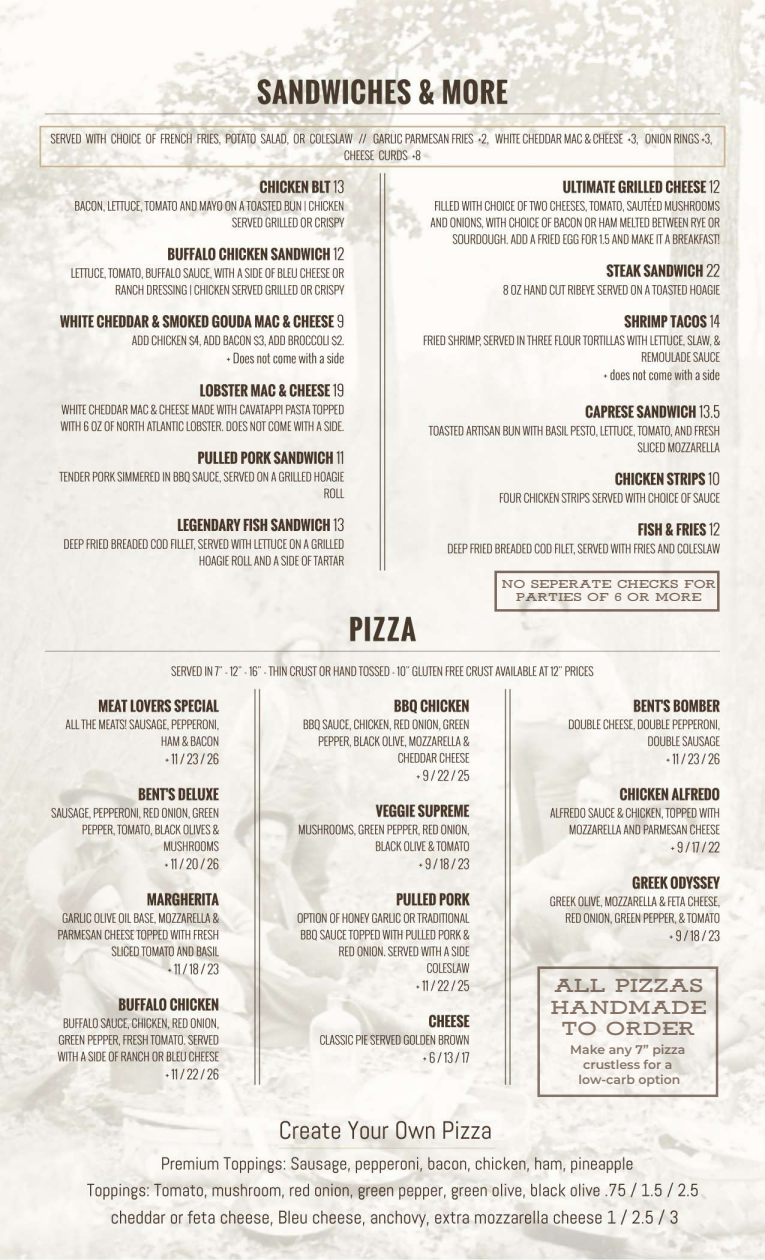
<style>
.page{position:relative;width:765px;height:1260px;background:#fff}
.page>*{position:absolute;margin:0;border:0;box-sizing:border-box;transform-origin:0 0}
.t1{font:700 17.88px/21.5px "Ansley Display";color:#4c3223;text-align:center}
.t2{font:600 12.5px/15px "Montserrat";color:#4c3223;text-align:center}
.t3{font:700 10.88px/13.1px "Ansley Display";color:#4c3223;text-align:center}
</style>
<div class="page">
<img style="left:0;top:0;width:765px;height:1260px">
<div style="left:494px;top:571px;width:226px;height:41px;border:2px solid #4c3223"></div>
<p class="t3" style="left:502px;top:578px;width:216px">NO SEPERATE CHECKS FOR<br>PARTIES OF 6 OR MORE</p>
<h1 class="t1" style="left:551px;top:976px;width:158px">ALL PIZZAS<br>HANDMADE<br>TO ORDER</h1>
<p class="t2" style="left:570px;top:1041px;width:117px">Make any 7” pizza crustless for a low-carb option</p>
</div>
